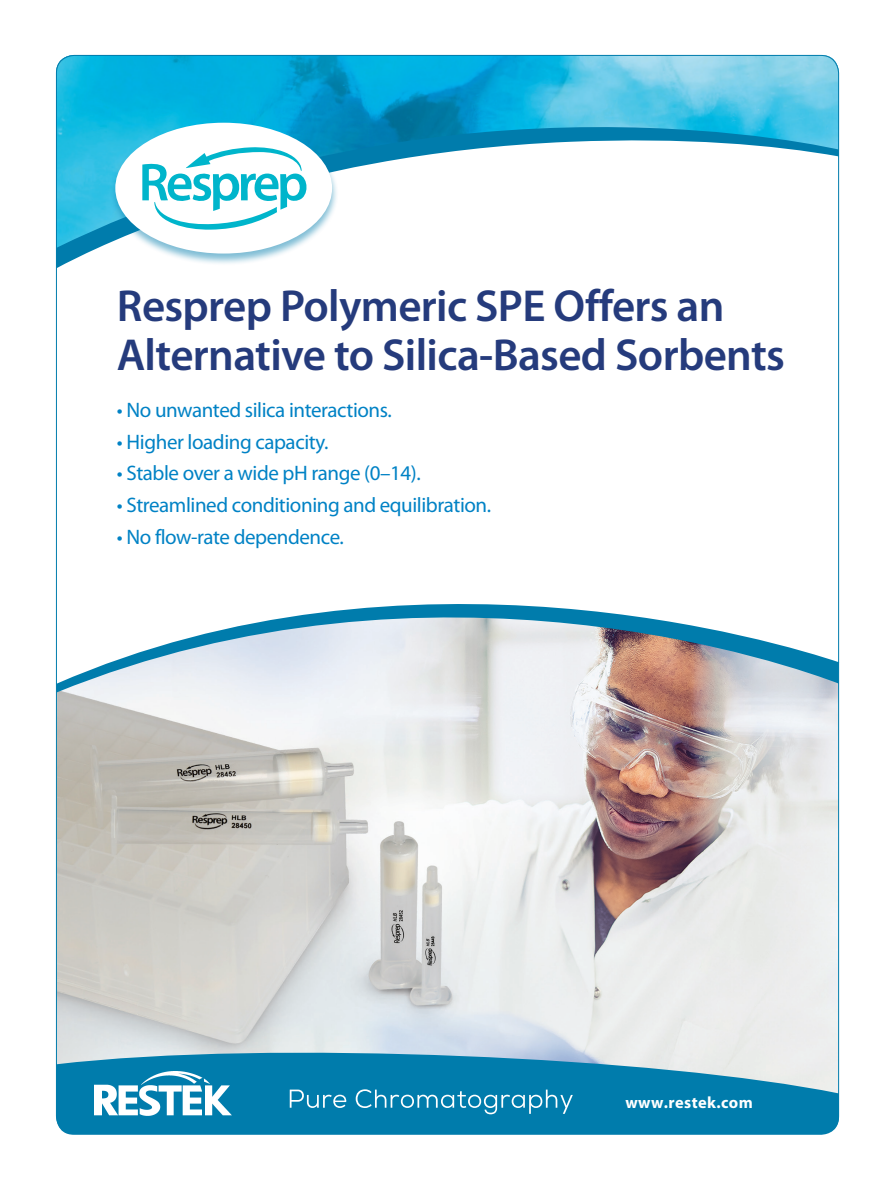
<style>
.page{position:relative;width:893px;height:1188px;background:#fff}
.page>*{position:absolute;margin:0;border:0;box-sizing:border-box;transform-origin:0 0}
.Heading_Page1{font:600 45px/49.5px "Myriad Pro";letter-spacing:-.015em;color:#253b7c}
.Bulleted_text_page1{font:21px "Myriad Pro";letter-spacing:-.02em;color:#0082c5}
.t1{font:700 16.35px "Myriad Pro";letter-spacing:.025em;color:#fff}
</style>
<div class="page">
<img style="left:58px;top:693px;width:779px;height:346px">
<svg style="left:56px;top:57px;width:783px;height:211px"></svg>
<div style="left:109px;top:121px;width:230px;height:144px;background:#007cac;opacity:.5"></div>
<div style="left:115px;top:123px;width:217px;height:131px;background:#fff;border-radius:50%"></div>
<svg style="left:142px;top:147px;width:164px;height:83px"></svg>
<svg style="left:56px;top:1039px;width:783px;height:96px;background:#439bbe"></svg>
<img style="left:94px;top:1071px;width:139px;height:44px">
<svg style="left:290px;top:1089px;width:283px;height:25px;background:#2990b9"></svg>
<svg style="left:56px;top:530px;width:783px;height:163px"></svg>
<p class="Heading_Page1" style="left:117px;top:280px;width:669px">Resprep Polymeric SPE Offers an<br>Alternative to Silica-Based Sorbents</p>
<p class="Bulleted_text_page1" style="left:117px;top:397px;width:276px">• No unwanted silica interactions.</p>
<p class="Bulleted_text_page1" style="left:117px;top:429px;width:213px">• Higher loading capacity.</p>
<p class="Bulleted_text_page1" style="left:117px;top:460px;width:305px">• Stable over a wide pH range (0–14).</p>
<p class="Bulleted_text_page1" style="left:117px;top:492px;width:376px">• Streamlined conditioning and equilibration.</p>
<p class="Bulleted_text_page1" style="left:117px;top:524px;width:228px">• No flow-rate dependence.</p>
<p class="t1" style="left:625px;top:1091px;width:129px">www.restek.com</p>
</div>
